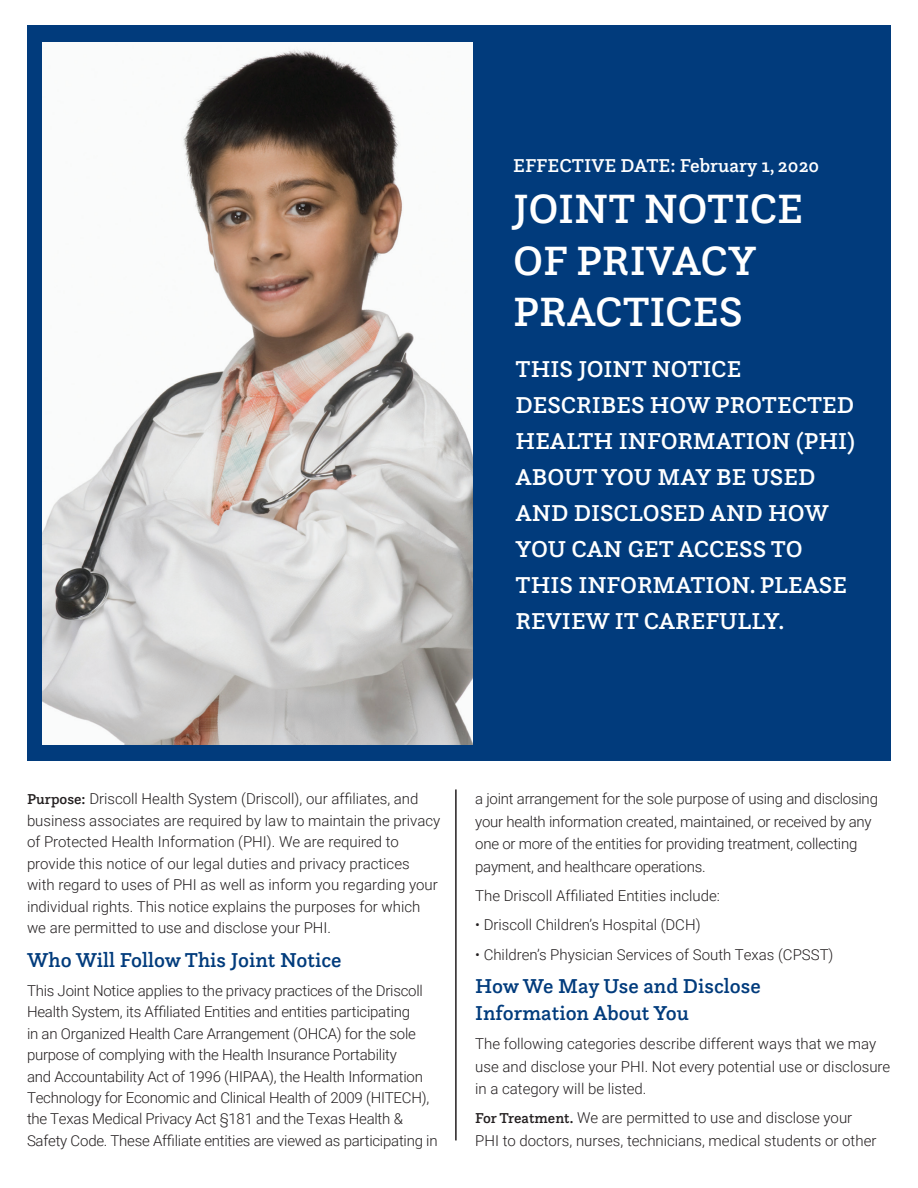
<style>
.page{position:relative;width:918px;height:1188px;background:#fff}
.page>*{position:absolute;margin:0;border:0;box-sizing:border-box;transform-origin:0 0}
.t1{font:500 42.75px/51.3px "Questa Slab";letter-spacing:-.005em;color:#fff}
.t2{font:500 24px/36px "Questa Slab";color:#fff}
.t3{font:500 21px/26.7px "Questa Slab";color:#013b7c}
.t4{font:500 19.35px "Questa Slab";color:#fff}
.t5{font:300 15px/21.5px "Roboto";color:#231f20}
.s1{font-family:"Questa Slab";font-weight:500}
</style>
<div class="page">
<div style="left:27px;top:26px;width:864px;height:735px;background:#013b7c"></div>
<hr style="left:455px;top:789px;width:2px;height:351px;background:#231f20">
<img style="left:42px;top:42px;width:431px;height:702px">
<p class="t4" style="left:513px;top:153px;width:308px">EFFECTIVE DATE: February 1, 2020</p>
<h1 class="t1" style="left:513px;top:182px;width:292px">JOINT NOTICE<br>OF PRIVACY<br>PRACTICES</h1>
<h2 class="t2" style="left:516px;top:351px;width:341px">THIS JOINT NOTICE<br>DESCRIBES HOW PROTECTED<br>HEALTH INFORMATION (PHI)<br>ABOUT YOU MAY BE USED<br>AND DISCLOSED AND HOW<br>YOU CAN GET ACCESS TO<br>THIS INFORMATION. PLEASE<br>REVIEW IT CAREFULLY.</h2>
<p class="t5" style="left:27px;top:787px;width:415px"><span class="s1">Purpose:</span> Driscoll Health System (Driscoll), our affiliates, and business associates are required by law to maintain the privacy of Protected Health Information (PHI). We are required to provide this notice of our legal duties and privacy practices with regard to uses of PHI as well as inform you regarding your individual rights. This notice explains the purposes for which we are permitted to use and disclose your PHI.</p>
<h3 class="t3" style="left:27px;top:946px;width:316px">Who Will Follow This Joint Notice</h3>
<p class="t5" style="left:27px;top:979px;width:412px">This Joint Notice applies to the privacy practices of the Driscoll Health System, its Affiliated Entities and entities participating<br>in an Organized Health Care Arrangement (OHCA) for the sole purpose of complying with the Health Insurance Portability<br>and Accountability Act of 1996 (HIPAA), the Health Information Technology for Economic and Clinical Health of 2009 (HITECH), the Texas Medical Privacy Act §181 and the Texas Health &amp; Safety Code. These Affiliate entities are viewed as participating in</p>
<p class="t5" style="left:475px;top:787px;width:404px;line-height:22.5px">a joint arrangement for the sole purpose of using and disclosing your health information created, maintained, or received by any one or more of the entities for providing treatment, collecting payment, and healthcare operations.</p>
<p class="t5" style="left:475px;top:884px;width:246px">The Driscoll Affiliated Entities include:</p>
<p class="t5" style="left:475px;top:914px;width:227px">• Driscoll Children’s Hospital (DCH)</p>
<p class="t5" style="left:475px;top:943px;width:360px">• Children’s Physician Services of South Texas (CPSST)</p>
<h3 class="t3" style="left:475px;top:972px;width:287px">How We May Use and Disclose<br>Information About You</h3>
<p class="t5" style="left:475px;top:1032px;width:417px;line-height:22.5px">The following categories describe different ways that we may use and disclose your PHI. Not every potential use or disclosure in a category will be listed.</p>
<p class="t5" style="left:475px;top:1106px;width:403px;line-height:22.5px"><span class="s1">For Treatment.</span> We are permitted to use and disclose your<br>PHI to doctors, nurses, technicians, medical students or other</p>
</div>
